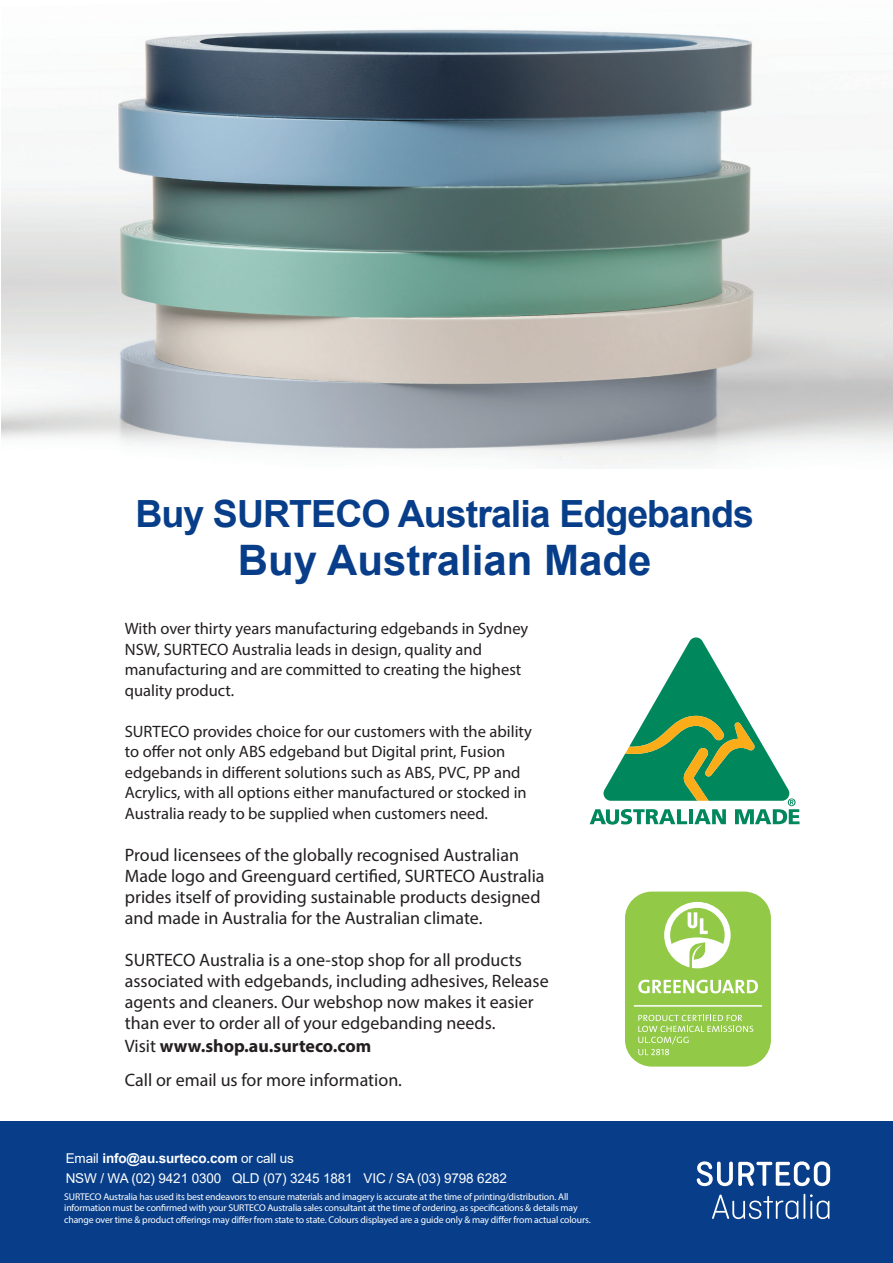
<style>
.page{position:relative;width:893px;height:1263px;background:#fff}
.page>*{position:absolute;margin:0;border:0;box-sizing:border-box;transform-origin:0 0}
.t1{font:700 42px "Arial";color:#083e89}
.t2{font:700 37.5px "Arial";letter-spacing:-.025em;color:#083e89}
.t3{font:18px/21px "Myriad Pro";color:#231f20}
.t4{font:16.5px/20.5px "Myriad Pro";color:#231f20}
.t5{font:13.5px/19.5px "Arial";letter-spacing:-.01em;color:#fff}
.t6{font:9.75px/11.7px "Myriad Pro";letter-spacing:-.015em;color:#fff}
.s1{font-weight:700}
</style>
<div class="page">
<div style="left:0;top:1121px;width:893px;height:142px;background:#083e89"></div>
<img style="left:1px;top:29px;width:892px;height:439px">
<svg style="left:590px;top:637px;width:209px;height:188px"></svg>
<svg style="left:696px;top:1161px;width:134px;height:25px"></svg>
<svg style="left:712px;top:1194px;width:86px;height:25px"></svg>
<hr style="left:803px;top:1194px;width:2px;height:25px;background:#fff">
<svg style="left:810px;top:1194px;width:19px;height:25px"></svg>
<div style="left:625px;top:891px;width:146px;height:175px;background:#92c947;border-radius:27px"></div>
<svg style="left:664px;top:902px;width:67px;height:67px"></svg>
<svg style="left:638px;top:1015px;width:115px;height:40px"></svg>
<hr style="left:634px;top:1005px;width:128px;height:2px;background:#fff">
<svg style="left:638px;top:980px;width:120px;height:13px"></svg>
<h2 class="t2" style="left:135px;top:487px;width:620px">Buy SURTECO Australia Edgebands</h2>
<h1 class="t1" style="left:238px;top:530px;width:415px">Buy Australian Made</h1>
<p class="t4" style="left:125px;top:618px;width:405px">With over thirty years manufacturing edgebands in Sydney NSW, SURTECO Australia leads in design, quality and manufacturing and are committed to creating the highest quality product.</p>
<p class="t4" style="left:125px;top:721px;width:409px">SURTECO provides choice for our customers with the ability to offer not only ABS edgeband but Digital print, Fusion edgebands in different solutions such as ABS, PVC, PP and Acrylics, with all options either manufactured or stocked in Australia ready to be supplied when customers need.</p>
<p class="t3" style="left:125px;top:844px;width:421px">Proud licensees of the globally recognised Australian Made logo and Greenguard certified, SURTECO Australia prides itself of providing sustainable products designed and made in Australia for the Australian climate.</p>
<p class="t3" style="left:125px;top:949px;width:425px">SURTECO Australia is a one-stop shop for all products associated with edgebands, including adhesives, Release agents and cleaners. Our webshop now makes it easier than ever to order all of your edgebanding needs.</p>
<p class="t3" style="left:125px;top:1028px;width:279px;line-height:34.5px">Visit <span class="s1">www.shop.au.surteco.com<br></span>Call or email us for more information.</p>
<p class="t5" style="left:66px;top:1148px;width:443px">Email <span class="s1">info@au.surteco.com</span> or call us<br>NSW / WA (02) 9421 0300 QLD (07) 3245 1881 VIC / SA (03) 9798 6282</p>
<p class="t6" style="left:64px;top:1190px;width:528px">SURTECO Australia has used its best endeavors to ensure materials and imagery is accurate at the time of printing/distribution. All information must be confirmed with your SURTECO Australia sales consultant at the time of ordering, as specifications &amp; details may change over time &amp; product offerings may differ from state to state. Colours displayed are a guide only &amp; may differ from actual colours.</p>
</div>
